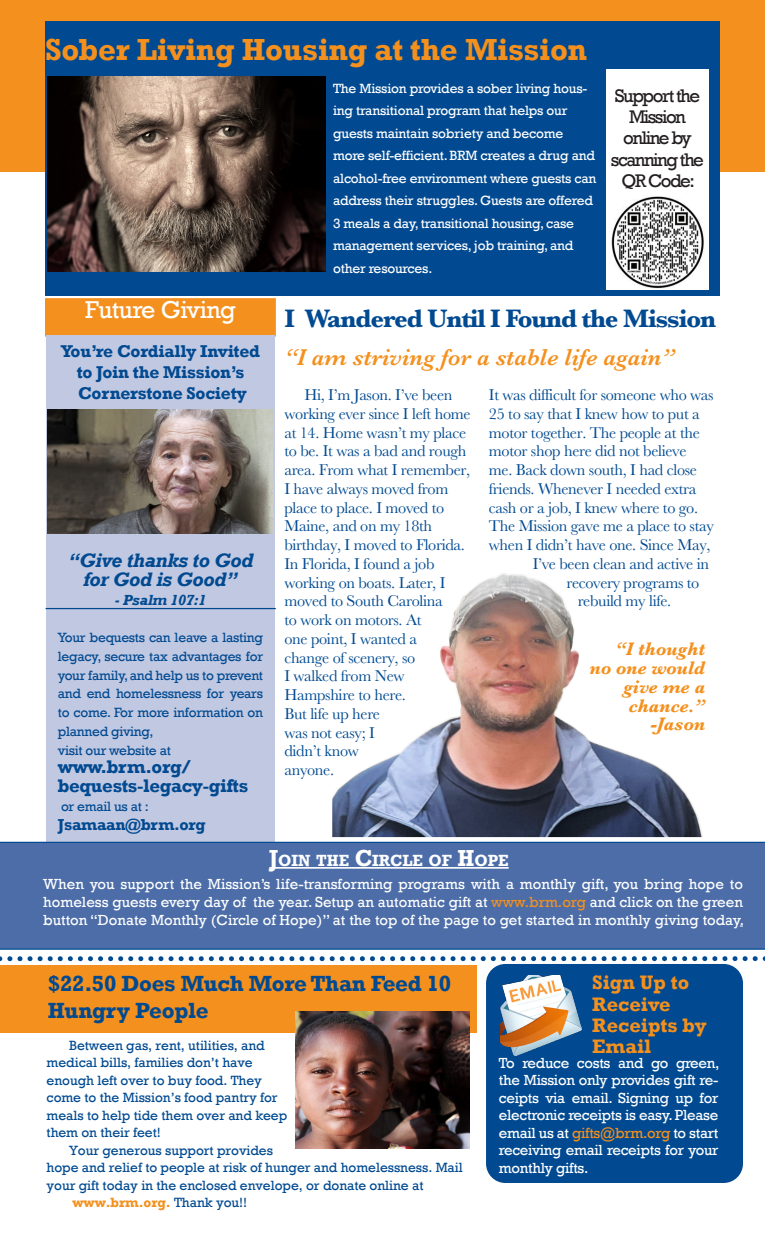
<style>
.page{position:relative;width:765px;height:1260px;background:#fff}
.page>*{position:absolute;margin:0;border:0;box-sizing:border-box;transform-origin:0 0}
.No_Spacing{font:700 31.25px "Rockwell";letter-spacing:-.01em;color:#f4901d}
.t1{font:700 26.25px "Baskerville";letter-spacing:-.04em;color:#014a91}
.No_Spacing-2{font:25px "Rockwell";letter-spacing:-.02em;color:#fff}
.t2{font:italic 600 23.75px "Baskerville";color:#f4901d}
.t3{font:700 22.5px/27px "Rockwell";letter-spacing:-.015em;color:#014a91}
.t4{font:700 20px/21.2px "Rockwell";color:#f4901d}
.t5{font:italic 700 20px/18.8px "Rockwell";letter-spacing:-.02em;color:#014a91;text-align:center}
.No_Spacing-3{font:18.75px/21.2px "Rockwell";letter-spacing:-.08em;color:#231f20;text-align:center}
.t6{font:italic 700 18.75px/18.8px "Baskerville";color:#f4901d;text-align:right}
.t7{font:700 18.75px/18.8px "Rockwell";letter-spacing:-.02em;color:#014a91}
.t8{font:700 17.5px/21px "Rockwell";letter-spacing:-.015em;color:#014a91;text-align:center}
.t9{font:700 16.62px "Rockwell";color:#fff;scale:.94 1}
.t10{font:16.25px/18.8px "Baskerville";letter-spacing:-.02em;color:#014a91}
.t11{font:700 16.25px "Rockwell";letter-spacing:-.02em;color:#014a91}
.t12{font:15px/17.5px "Rockwell";letter-spacing:-.02em;color:#fff;text-align:justify}
.t13{font:italic 700 15px "Rockwell";letter-spacing:-.02em;color:#014a91}
.t14{font:13.75px/17.5px "Rockwell";letter-spacing:-.005em;color:#014a91}
.No_Spacing-4{font:13.75px/22.5px "Rockwell";letter-spacing:-.015em;color:#fff}
.t15{font:700 13.75px "Rockwell";letter-spacing:-.005em;color:#f4901d}
.s1{font-size:23.75px}
.s2{color:#f4901d}
.s3{font-weight:400;color:#014a91}
</style>
<div class="page">
<div style="left:45px;top:298px;width:231px;height:39px;background:#f4901d;border:1px solid #f4901d"></div>
<div style="left:0;top:0;width:765px;height:172px;background:#f4901d"></div>
<div style="left:45px;top:21px;width:675px;height:275px;background:#014a91"></div>
<svg style="left:0;top:956px;width:765px;height:5px"></svg>
<div style="left:46px;top:335px;width:229px;height:510px;background:#c1c8e1"></div>
<img style="left:48px;top:409px;width:225px;height:124px">
<hr style="left:46px;top:608px;width:230px;height:1px;background:#014a91">
<img style="left:48px;top:76px;width:277px;height:195px">
<img style="left:332px;top:573px;width:371px;height:264px">
<div style="left:0;top:842px;width:765px;height:108px;background:#4c6da8"></div>
<hr style="left:269px;top:867px;width:240px;height:2px;background:#fff">
<div style="left:606px;top:69px;width:103px;height:120px;background:#fff"></div>
<div style="left:606px;top:189px;width:103px;height:100px;background:#fff"></div>
<img style="left:611px;top:196px;width:93px;height:92px">
<div style="left:0;top:966px;width:476px;height:67px;background:#f4901d"></div>
<div style="left:490px;top:968px;width:249px;height:211px;background:#014a91;border-radius:15px"></div>
<div style="left:486px;top:964px;width:257px;height:219px;border:9px solid #014a91;border-radius:15px"></div>
<img style="left:500px;top:975px;width:81px;height:82px">
<img style="left:295px;top:1012px;width:174px;height:137px">
<p class="No_Spacing" style="left:45px;top:30px;width:544px">Sober Living Housing at the Mission</p>
<p class="No_Spacing-4" style="left:333px;top:77px;width:265px">The Mission provides a sober living hous&shy;ing transitional program that helps our guests maintain sobriety and become more self-efficient. BRM creates a drug and alcohol-free environment where guests can address their struggles. Guests are offered 3 meals a day, transitional housing, case management services, job training, and other resources.</p>
<p class="No_Spacing-3" style="left:615px;top:85px;width:87px">Support the<br>Mission</p>
<p class="No_Spacing-3" style="left:611px;top:128px;width:95px">online by scanning the<br>QR Code:</p>
<p class="No_Spacing-2" style="left:85px;top:295px;width:152px">Future Giving</p>
<p class="t8" style="left:61px;top:341px;width:201px">You’re Cordially Invited to Join the Mission’s</p>
<p class="t8" style="left:78px;top:383px;width:170px">Cornerstone Society</p>
<p class="t5" style="left:68px;top:551px;width:187px">“Give thanks to God for God is Good”</p>
<p class="t13" style="left:115px;top:591px;width:93px">- Psalm 107:1</p>
<p class="t14" style="left:58px;top:628px;width:207px;line-height:18.8px;text-align:justify">Your bequests can leave a lasting legacy, secure tax advantages for your family, and help us to prevent and end homelessness for years to come. For more information on planned giving,</p>
<p class="t14" style="left:58px;top:741px;width:114px">visit our website at</p>
<p class="t7" style="left:58px;top:758px;width:192px">www.brm.org/ bequests-legacy-gifts</p>
<p class="t14" style="left:61px;top:798px;width:89px">or email us at :</p>
<p class="t11" style="left:58px;top:814px;width:149px">Jsamaan@brm.org</p>
<p class="t1" style="left:284px;top:300px;width:433px">I Wandered Until I Found the Mission</p>
<p class="t2" style="left:284px;top:341px;width:391px">“I am striving for a stable life again”</p>
<p class="t10" style="left:284px;top:386px;width:188px;text-indent:20px">Hi, I’m Jason. I’ve been working ever since I left home at 14. Home wasn’t my place to be. It was a bad and rough area. From what I remember,<br>I have always moved from place to place. I moved to<br>Maine, and on my 18th birthday, I moved to Florida.<br>In Florida, I found a job working on boats. Later, I moved to South Carolina<br>to work on motors. At<br>one point, I wanted a<br>change of scenery, so<br>I walked from New<br>Hampshire to here.</p>
<p class="t10" style="left:284px;top:705px;width:97px">But life up here was not easy; I didn’t know anyone.</p>
<p class="t10" style="left:489px;top:386px;width:226px">It was difficult for someone who was</p>
<p class="t10" style="left:489px;top:405px;width:212px">25 to say that I knew how to put a</p>
<p class="t10" style="left:489px;top:423px;width:213px">motor together. The people at the</p>
<p class="t10" style="left:489px;top:442px;width:199px">motor shop here did not believe</p>
<p class="t10" style="left:489px;top:461px;width:210px">me. Back down south, I had close</p>
<p class="t10" style="left:489px;top:480px;width:209px">friends. Whenever I needed extra</p>
<p class="t10" style="left:489px;top:498px;width:211px">cash or a job, I knew where to go.</p>
<p class="t10" style="left:489px;top:517px;width:226px">The Mission gave me a place to stay</p>
<p class="t10" style="left:489px;top:536px;width:223px">when I didn’t have one. Since May,</p>
<p class="t10" style="left:533px;top:555px;width:178px">I’ve been clean and active in</p>
<p class="t10" style="left:566px;top:573px;width:134px">recovery programs to</p>
<p class="t10" style="left:578px;top:592px;width:95px">rebuild my life.</p>
<p class="t6" style="left:589px;top:640px;width:117px">“I thought no one would give me a chance.”</p>
<p class="t6" style="left:650px;top:715px;width:56px">-Jason</p>
<p class="t9" style="left:269px;top:850px;width:256px"><span class="s1">J</span>OIN THE <span class="s1">C</span>IRCLE OF <span class="s1">H</span>OPE</p>
<p class="t12" style="left:43px;top:875px;width:703px;line-height:18px">When you support the Mission’s life-transforming programs with a monthly gift, you bring hope to homeless guests every day of the year. Setup an automatic gift at <span class="s2">www.brm.org</span> and click on the green button “Donate Monthly (Circle of Hope)” at the top of the page to get started in monthly giving today.</p>
<p class="t3" style="left:48px;top:970px;width:405px">$22.50 Does Much More Than Feed 10<br>Hungry People</p>
<p class="t14" style="left:47px;top:1037px;width:242px;text-indent:22px">Between gas, rent, utilities, and medical bills, families don’t have enough left over to buy food. They come to the Mission’s food pantry for meals to help tide them over and keep them on their feet!</p>
<p class="t14" style="left:47px;top:1142px;width:418px;text-indent:22px">Your generous support provides<br>hope and relief to people at risk of hunger and homelessness. Mail your gift today in the enclosed envelope, or donate online at</p>
<p class="t15" style="left:72px;top:1194px;width:176px">www.brm.org. <span class="s3">Thank you!!</span></p>
<p class="t4" style="left:592px;top:972px;width:99px">Sign Up to</p>
<p class="t4" style="left:592px;top:993px;width:80px">Receive</p>
<p class="t4" style="left:592px;top:1015px;width:116px">Receipts by<br>Email</p>
<p class="t12" style="left:499px;top:1054px;width:222px">To reduce costs and go green, the Mission only provides gift re&shy;ceipts via email. Signing up for electronic receipts is easy. Please email us at <span class="s2">gifts@brm.org</span> to start receiving email receipts for your monthly gifts.</p>
</div>
